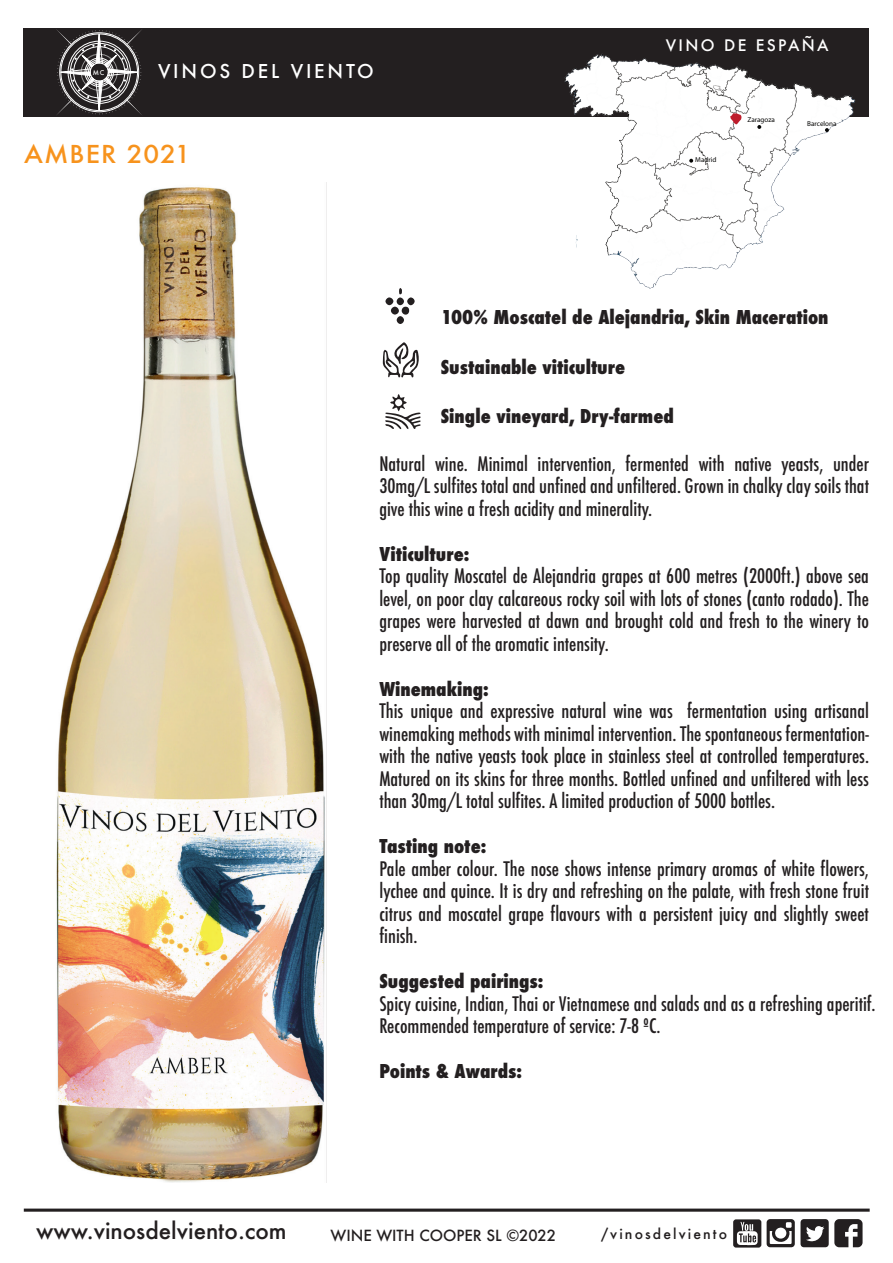
<style>
.page{position:relative;width:893px;height:1263px;background:#fff}
.page>*{position:absolute;margin:0;border:0;box-sizing:border-box;transform-origin:0 0}
.t1{font:500 24px "Futura";letter-spacing:.045em;color:#f7931d;scale:1.06 1}
.t2{font:500 22.5px "Futura";color:#231f20}
.t3{font:500 condensed 19.5px/22.5px "Futura";color:#231f20;text-align:justify}
.t4{font:800 condensed 18.6px "Futura";color:#231f20}
.t5{font:500 18.6px "Futura";letter-spacing:.15em;color:#fff}
.t6{font:500 15.45px "Futura";letter-spacing:.15em;color:#fff}
.t7{font:500 15px "Futura";color:#231f20}
.t8{font:500 13.95px "Futura";letter-spacing:.15em;color:#231f20}
.t9{font:7.2px "Myriad Pro";color:#050504}
.t10{font:500 6.45px "Futura";color:#fff}
</style>
<div class="page">
<div style="left:23px;top:28px;width:846px;height:88px;background:#231f20"></div>
<img style="left:429px;top:54px;width:440px;height:235px">
<svg style="left:56px;top:29px;width:86px;height:86px"></svg>
<svg style="left:24px;top:1208px;width:846px;height:4px;background:#545152"></svg>
<svg style="left:383px;top:342px;width:36px;height:35px"></svg>
<div style="left:391px;top:307px;width:8px;height:8px;background:#231f20;border-radius:50%"></div>
<div style="left:402px;top:307px;width:7px;height:8px;background:#231f20;border-radius:50%"></div>
<div style="left:385px;top:297px;width:8px;height:8px;background:#231f20;border-radius:50%"></div>
<div style="left:397px;top:316px;width:7px;height:8px;background:#231f20;border-radius:50%"></div>
<div style="left:407px;top:297px;width:8px;height:8px;background:#231f20;border-radius:50%"></div>
<div style="left:397px;top:297px;width:7px;height:8px;background:#231f20;border-radius:50%"></div>
<svg style="left:385px;top:394px;width:36px;height:35px"></svg>
<svg style="left:399px;top:288px;width:3px;height:6px"></svg>
<svg style="left:825px;top:128px;width:4px;height:4px"></svg>
<svg style="left:757px;top:125px;width:4px;height:4px"></svg>
<svg style="left:689px;top:159px;width:4px;height:4px"></svg>
<svg style="left:767px;top:1219px;width:96px;height:28px"></svg>
<svg style="left:733px;top:1219px;width:28px;height:28px"></svg>
<svg style="left:730px;top:112px;width:12px;height:13px"></svg>
<img style="left:56px;top:182px;width:271px;height:1000px">
<p class="t10" style="left:93px;top:68px;width:13px">MC</p>
<p class="t5" style="left:158px;top:58px;width:217px">VINOS DEL VIENTO</p>
<p class="t1" style="left:24px;top:138px;width:159px">AMBER 2021</p>
<p class="t6" style="left:666px;top:34px;width:164px">VINO DE ESPAÑA</p>
<p class="t9" style="left:695px;top:155px;width:23px">Madrid</p>
<p class="t9" style="left:747px;top:115px;width:29px">Zaragoza</p>
<p class="t9" style="left:807px;top:119px;width:31px">Barcelona</p>
<p class="t4" style="left:441px;top:305px;width:389px">100% Moscatel de Alejandria, Skin Maceration</p>
<p class="t4" style="left:441px;top:354px;width:186px">Sustainable viticulture</p>
<p class="t4" style="left:441px;top:404px;width:235px">Single vineyard, Dry-farmed</p>
<p class="t3" style="left:379px;top:452px;width:491px">Natural wine. Minimal intervention, fermented with native yeasts, under 30mg/L sulfites total and unfined and unfiltered. Grown in chalky clay soils that give this wine a fresh acidity and minerality.</p>
<p class="t4" style="left:379px;top:541px;width:92px">Viticulture:</p>
<p class="t3" style="left:379px;top:565px;width:491px">Top quality Moscatel de Alejandria grapes at 600 metres (2000ft.) above sea level, on poor clay calcareous rocky soil with lots of stones (canto rodado). The grapes were harvested at dawn and brought cold and fresh to the winery to preserve all of the aromatic intensity.</p>
<p class="t4" style="left:379px;top:676px;width:111px">Winemaking:</p>
<p class="t3" style="left:379px;top:700px;width:491px">This unique and expressive natural wine was fermentation using artisanal winemaking methods with minimal intervention. The spontaneous fermentation&shy;with the native yeasts took place in stainless steel at controlled temperatures.<br>Matured on its skins for three months. Bottled unfined and unfiltered with less than 30mg/L total sulfites. A limited production of 5000 bottles.</p>
<p class="t4" style="left:379px;top:834px;width:109px">Tasting note:</p>
<p class="t3" style="left:379px;top:857px;width:491px">Pale amber colour. The nose shows intense primary aromas of white flowers, lychee and quince. It is dry and refreshing on the palate, with fresh stone fruit citrus and moscatel grape flavours with a persistent juicy and slightly sweet finish.</p>
<p class="t4" style="left:379px;top:969px;width:166px">Suggested pairings:</p>
<p class="t3" style="left:379px;top:992px;width:498px">Spicy cuisine, Indian, Thai or Vietnamese and salads and as a refreshing aperitif.<br>Recommended temperature of service: 7-8 ºC.</p>
<p class="t4" style="left:379px;top:1059px;width:144px">Points &amp; Awards:</p>
<p class="t2" style="left:36px;top:1215px;width:252px">www.vinosdelviento.com</p>
<p class="t7" style="left:330px;top:1225px;width:227px">WINE WITH COOPER SL ©2022</p>
<p class="t8" style="left:601px;top:1224px;width:128px">/vinosdelviento</p>
</div>
